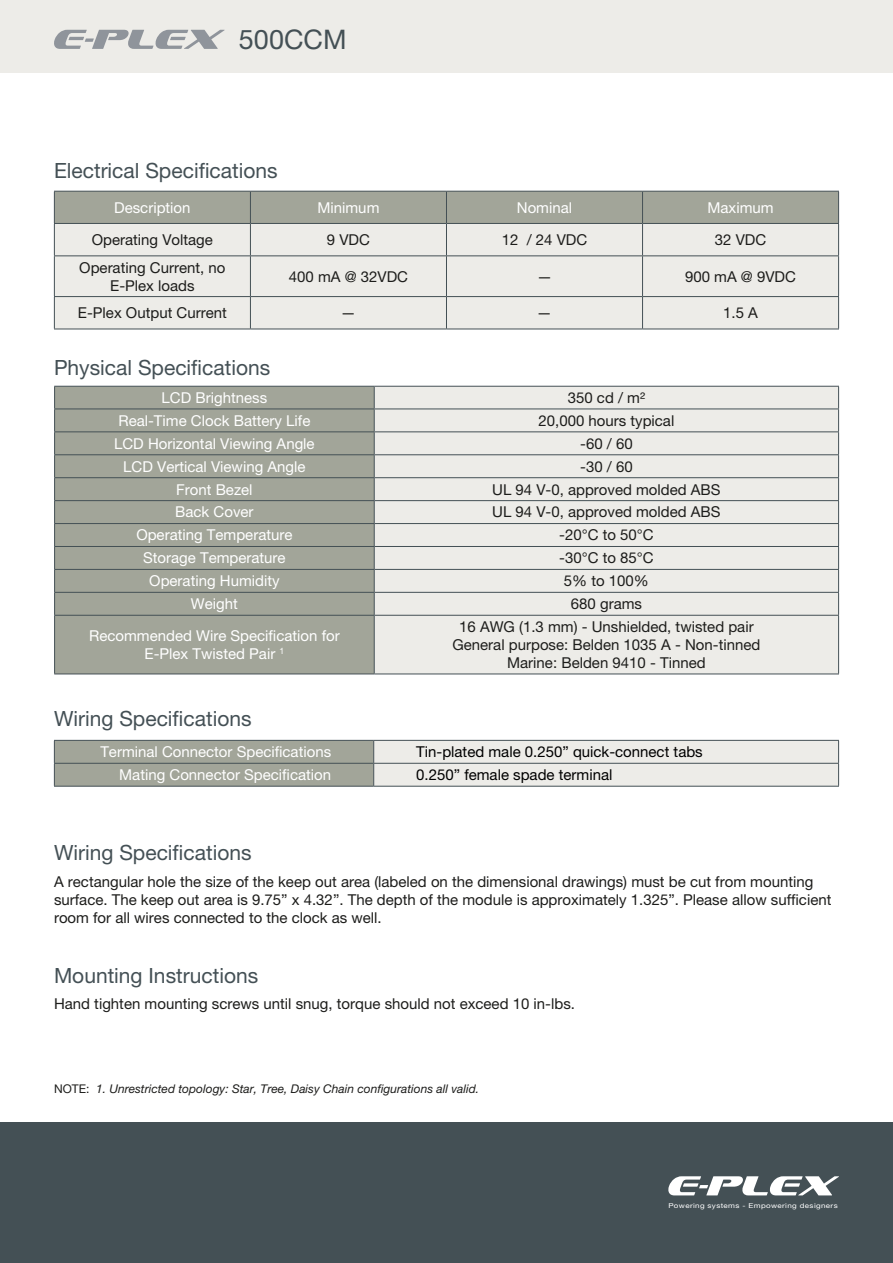
<style>
.page{position:relative;width:893px;height:1263px;background:#fff}
.page>*{position:absolute;margin:0;border:0;box-sizing:border-box;transform-origin:0 0}
.t1{font:27px "Helvetica Neue LT Pro";color:#445055}
.t2{font:21px "Helvetica Neue LT Pro";color:#445055}
.t3{font:15px/18px "Helvetica Neue LT Pro";color:#1d1d1b;text-align:center}
.t4{font:15px/18px "Helvetica Neue LT Pro";color:#fff;text-align:center}
.t5{font:15px "Helvetica Neue LT Pro";color:#000}
.t6{font:italic 12px "Helvetica Neue LT Pro";color:#1d1d1b}
.t7{font:6.75px "Helvetica Neue LT Pro";letter-spacing:.045em;color:#fff;scale:1.19 1}
.s1{font-style:normal}
</style>
<div class="page">
<div style="left:0;top:1123px;width:893px;height:140px;background:#445055"></div>
<div style="left:0;top:0;width:893px;height:72px;background:#edece8"></div>
<svg style="left:668px;top:1176px;width:171px;height:19px"></svg>
<svg style="left:54px;top:30px;width:171px;height:19px"></svg>
<div style="left:55px;top:192px;width:783px;height:31px;background:#a2a599"></div>
<div style="left:55px;top:224px;width:783px;height:105px;background:#edece8"></div>
<hr style="left:54px;top:192px;width:1px;height:31px;background:#445055">
<hr style="left:54px;top:191px;width:196px;height:1px;background:#445055">
<hr style="left:250px;top:192px;width:1px;height:31px;background:#445055">
<hr style="left:250px;top:191px;width:196px;height:1px;background:#445055">
<hr style="left:446px;top:191px;width:196px;height:1px;background:#445055">
<hr style="left:446px;top:192px;width:1px;height:31px;background:#445055">
<hr style="left:642px;top:192px;width:1px;height:31px;background:#445055">
<hr style="left:642px;top:191px;width:197px;height:1px;background:#445055">
<hr style="left:838px;top:192px;width:1px;height:31px;background:#445055">
<hr style="left:54px;top:224px;width:1px;height:31px;background:#445055">
<hr style="left:54px;top:256px;width:1px;height:40px;background:#445055">
<hr style="left:54px;top:223px;width:196px;height:1px;background:#445055">
<hr style="left:54px;top:255px;width:196px;height:1px;background:#445055">
<hr style="left:250px;top:224px;width:1px;height:31px;background:#445055">
<hr style="left:250px;top:256px;width:1px;height:40px;background:#445055">
<hr style="left:250px;top:223px;width:196px;height:1px;background:#445055">
<hr style="left:446px;top:223px;width:196px;height:1px;background:#445055">
<hr style="left:446px;top:224px;width:1px;height:31px;background:#445055">
<hr style="left:446px;top:256px;width:1px;height:40px;background:#445055">
<hr style="left:250px;top:255px;width:196px;height:1px;background:#445055">
<hr style="left:446px;top:255px;width:196px;height:1px;background:#445055">
<hr style="left:642px;top:224px;width:1px;height:31px;background:#445055">
<hr style="left:642px;top:256px;width:1px;height:40px;background:#445055">
<hr style="left:642px;top:223px;width:197px;height:1px;background:#445055">
<hr style="left:838px;top:224px;width:1px;height:31px;background:#445055">
<hr style="left:838px;top:256px;width:1px;height:40px;background:#445055">
<hr style="left:642px;top:255px;width:197px;height:1px;background:#445055">
<hr style="left:54px;top:297px;width:1px;height:32px;background:#445055">
<hr style="left:54px;top:296px;width:196px;height:1px;background:#445055">
<hr style="left:54px;top:329px;width:196px;height:1px;background:#445055">
<hr style="left:250px;top:297px;width:1px;height:32px;background:#445055">
<hr style="left:250px;top:296px;width:196px;height:1px;background:#445055">
<hr style="left:446px;top:296px;width:196px;height:1px;background:#445055">
<hr style="left:446px;top:297px;width:1px;height:32px;background:#445055">
<hr style="left:250px;top:329px;width:196px;height:1px;background:#445055">
<hr style="left:446px;top:329px;width:196px;height:1px;background:#445055">
<hr style="left:642px;top:297px;width:1px;height:32px;background:#445055">
<hr style="left:642px;top:296px;width:197px;height:1px;background:#445055">
<hr style="left:838px;top:297px;width:1px;height:32px;background:#445055">
<hr style="left:642px;top:329px;width:197px;height:1px;background:#445055">
<svg style="left:54px;top:740px;width:785px;height:46px;background:#c9cac3"></svg>
<hr style="left:54px;top:763px;width:320px;height:1px;background:#445055">
<hr style="left:374px;top:763px;width:465px;height:1px;background:#445055">
<hr style="left:54px;top:786px;width:320px;height:1px;background:#445055">
<hr style="left:374px;top:786px;width:465px;height:1px;background:#445055">
<div style="left:55px;top:387px;width:319px;height:287px;background:#a2a599"></div>
<div style="left:375px;top:387px;width:463px;height:287px;background:#edece8"></div>
<hr style="left:374px;top:386px;width:465px;height:1px;background:#445055">
<hr style="left:374px;top:409px;width:465px;height:1px;background:#445055">
<hr style="left:374px;top:431px;width:465px;height:1px;background:#445055">
<hr style="left:374px;top:454px;width:465px;height:1px;background:#445055">
<hr style="left:374px;top:477px;width:465px;height:1px;background:#445055">
<hr style="left:374px;top:500px;width:465px;height:1px;background:#445055">
<hr style="left:374px;top:523px;width:465px;height:1px;background:#445055">
<hr style="left:374px;top:546px;width:465px;height:1px;background:#445055">
<hr style="left:374px;top:569px;width:465px;height:1px;background:#445055">
<hr style="left:374px;top:592px;width:465px;height:1px;background:#445055">
<svg style="left:838px;top:387px;width:1px;height:228px"></svg>
<hr style="left:374px;top:615px;width:465px;height:1px;background:#445055">
<hr style="left:838px;top:616px;width:1px;height:58px;background:#445055">
<hr style="left:374px;top:674px;width:465px;height:1px;background:#445055">
<hr style="left:54px;top:386px;width:320px;height:1px;background:#445055">
<hr style="left:54px;top:409px;width:320px;height:1px;background:#445055">
<hr style="left:54px;top:431px;width:320px;height:1px;background:#445055">
<hr style="left:54px;top:454px;width:320px;height:1px;background:#445055">
<hr style="left:54px;top:477px;width:320px;height:1px;background:#445055">
<hr style="left:54px;top:500px;width:320px;height:1px;background:#445055">
<hr style="left:54px;top:523px;width:320px;height:1px;background:#445055">
<hr style="left:54px;top:546px;width:320px;height:1px;background:#445055">
<hr style="left:54px;top:569px;width:320px;height:1px;background:#445055">
<hr style="left:54px;top:592px;width:320px;height:1px;background:#445055">
<svg style="left:54px;top:387px;width:1px;height:228px"></svg>
<svg style="left:374px;top:387px;width:1px;height:228px"></svg>
<hr style="left:54px;top:615px;width:320px;height:1px;background:#445055">
<hr style="left:54px;top:616px;width:1px;height:58px;background:#445055">
<hr style="left:374px;top:616px;width:1px;height:58px;background:#445055">
<hr style="left:54px;top:674px;width:320px;height:1px;background:#445055">
<h1 class="t1" style="left:239px;top:23px;width:109px">500CCM</h1>
<h2 class="t2" style="left:54px;top:158px;width:225px">Electrical Specifications</h2>
<p class="t4" style="left:114px;top:198px;width:78px">Description</p>
<p class="t4" style="left:317px;top:198px;width:63px">Minimum</p>
<p class="t4" style="left:517px;top:198px;width:57px">Nominal</p>
<p class="t4" style="left:707px;top:198px;width:68px">Maximum</p>
<p class="t3" style="left:92px;top:230px;width:123px">Operating Voltage</p>
<p class="t3" style="left:327px;top:230px;width:45px">9 VDC</p>
<p class="t3" style="left:502px;top:230px;width:87px">12 / 24 VDC</p>
<p class="t3" style="left:715px;top:230px;width:53px">32 VDC</p>
<p class="t3" style="left:79px;top:258px;width:148px">Operating Current, no<br>E-Plex loads</p>
<p class="t3" style="left:289px;top:267px;width:121px">400 mA @ 32VDC</p>
<p class="t3" style="left:537px;top:267px;width:16px">—</p>
<p class="t3" style="left:685px;top:267px;width:112px">900 mA @ 9VDC</p>
<p class="t3" style="left:78px;top:304px;width:150px">E-Plex Output Current</p>
<p class="t3" style="left:341px;top:304px;width:16px">—</p>
<p class="t3" style="left:537px;top:304px;width:16px">—</p>
<p class="t3" style="left:723px;top:304px;width:36px">1.5 A</p>
<h2 class="t2" style="left:54px;top:355px;width:218px">Physical Specifications</h2>
<p class="t4" style="left:162px;top:388px;width:107px">LCD Brightness</p>
<p class="t3" style="left:568px;top:388px;width:79px">350 cd / m²</p>
<p class="t4" style="left:118px;top:411px;width:193px">Real-Time Clock Battery Life</p>
<p class="t3" style="left:538px;top:411px;width:137px">20,000 hours typical</p>
<p class="t4" style="left:114px;top:434px;width:202px">LCD Horizontal Viewing Angle</p>
<p class="t3" style="left:580px;top:434px;width:54px">-60 / 60</p>
<p class="t4" style="left:123px;top:457px;width:184px">LCD Vertical Viewing Angle</p>
<p class="t3" style="left:580px;top:457px;width:54px">-30 / 60</p>
<p class="t4" style="left:176px;top:480px;width:78px">Front Bezel</p>
<p class="t3" style="left:492px;top:480px;width:230px">UL 94 V-0, approved molded ABS</p>
<p class="t4" style="left:175px;top:503px;width:80px">Back Cover</p>
<p class="t3" style="left:492px;top:503px;width:230px">UL 94 V-0, approved molded ABS</p>
<p class="t4" style="left:136px;top:526px;width:158px">Operating Temperature</p>
<p class="t3" style="left:559px;top:526px;width:96px">-20°C to 50°C</p>
<p class="t4" style="left:143px;top:549px;width:144px">Storage Temperature</p>
<p class="t3" style="left:559px;top:549px;width:96px">-30°C to 85°C</p>
<p class="t4" style="left:149px;top:572px;width:132px">Operating Humidity</p>
<p class="t3" style="left:564px;top:572px;width:87px">5% to 100%</p>
<p class="t4" style="left:191px;top:595px;width:48px">Weight</p>
<p class="t3" style="left:571px;top:595px;width:73px">680 grams</p>
<p class="t4" style="left:89px;top:626px;width:252px">Recommended Wire Specification for<br>E-Plex Twisted Pair <sup>1</sup></p>
<p class="t3" style="left:452px;top:617px;width:309px">16 AWG (1.3 mm) - Unshielded, twisted pair<br>General purpose: Belden 1035 A - Non-tinned<br>Marine: Belden 9410 - Tinned</p>
<h2 class="t2" style="left:54px;top:705px;width:199px">Wiring Specifications</h2>
<p class="t4" style="left:100px;top:743px;width:232px">Terminal Connector Specifications</p>
<p class="t5" style="left:416px;top:743px;width:288px">Tin-plated male 0.250” quick-connect tabs</p>
<p class="t4" style="left:119px;top:765px;width:213px">Mating Connector Specification</p>
<p class="t5" style="left:416px;top:766px;width:198px">0.250” female spade terminal</p>
<h2 class="t2" style="left:54px;top:840px;width:199px">Wiring Specifications</h2>
<p class="t3" style="left:54px;top:872px;width:779px;text-align:left">A rectangular hole the size of the keep out area (labeled on the dimensional drawings) must be cut from mounting surface. The keep out area is 9.75” x 4.32”. The depth of the module is approximately 1.325”. Please allow sufficient room for all wires connected to the clock as well.</p>
<h2 class="t2" style="left:54px;top:963px;width:206px">Mounting Instructions</h2>
<p class="t3" style="left:54px;top:995px;width:522px">Hand tighten mounting screws until snug, torque should not exceed 10 in-lbs.</p>
<p class="t6" style="left:54px;top:1081px;width:427px"><span class="s1">NOTE:</span> 1. Unrestricted topology: Star, Tree, Daisy Chain configurations all valid.</p>
<p class="t7" style="left:668px;top:1201px;width:144px">Powering systems - Empowering designers</p>
</div>
